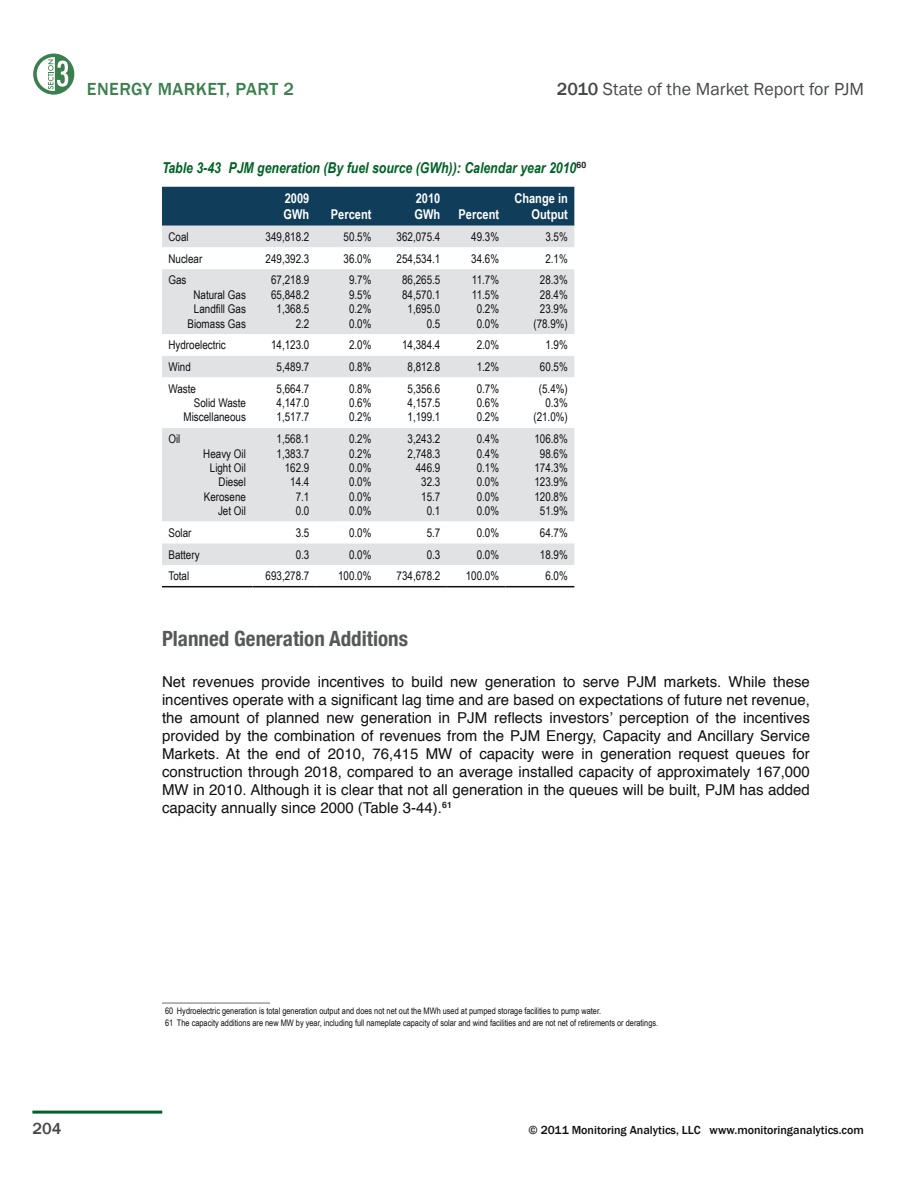
<style>
.page{position:relative;width:918px;height:1188px;background:#fff}
.page>*{position:absolute;margin:0;border:0;box-sizing:border-box;transform-origin:0 0}
.t1{font:700 condensed 21px "Helvetica Neue";color:#57585a}
.t2{font:18px "Franklin Gothic";color:#47484a}
.t3{font:500 18px "Franklin Gothic";letter-spacing:.025em;color:#3b7f4e}
.t4{font:500 16.5px "Franklin Gothic";color:#47484a}
.t5{font:15px/18px "Helvetica";color:#110e11;text-align:justify}
.t6{font:italic 700 15px "Arial Narrow";color:#016226}
.t7{font:700 13.5px/16.2px "Arial Narrow";color:#fff}
.t8{font:12px/14.4px "Arial Narrow";color:#110e11;text-align:justify}
.t9{font:500 12px "Franklin Gothic";color:#110e11}
.t10{font:9px/12.1px "Arial Narrow";color:#110e11}
.s1{font-weight:500}
</style>
<div class="page">
<svg style="left:33px;top:54px;width:41px;height:41px"></svg>
<hr style="left:32px;top:1111px;width:130px;height:3px;background:#016226">
<div style="left:162px;top:187px;width:412px;height:39px;background:#0f3d5a"></div>
<div style="left:162px;top:226px;width:412px;height:21px;background:#e1e2e3"></div>
<svg style="left:162px;top:269px;width:412px;height:317px;fill:#e1e2e3"></svg>
<hr style="left:162px;top:586px;width:90px;height:1px;background:#110e11">
<hr style="left:252px;top:586px;width:64px;height:1px;background:#110e11">
<hr style="left:316px;top:586px;width:62px;height:1px;background:#110e11">
<hr style="left:378px;top:586px;width:69px;height:1px;background:#110e11">
<hr style="left:447px;top:586px;width:59px;height:1px;background:#110e11">
<hr style="left:506px;top:586px;width:68px;height:1px;background:#110e11">
<hr style="left:162px;top:1003px;width:108px;height:1px;background:#6c6d70">
<h2 class="t3" style="left:87px;top:77px;width:209px">ENERGY MARKET, PART 2</h2>
<h2 class="t2" style="left:557px;top:77px;width:309px"><span class="s1">2010</span> State of the Market Report for PJM</h2>
<p class="t6" style="left:162px;top:157px;width:426px">Table 3-43 PJM generation (By fuel source (GWh)): Calendar year 2010<sup>60</sup></p>
<p class="t7" style="left:284px;top:190px;width:27px">2009<br>GWh</p>
<p class="t7" style="left:514px;top:190px;width:55px;text-align:right">Change in<br>Output</p>
<p class="t7" style="left:415px;top:190px;width:27px">2010<br>GWh</p>
<p class="t7" style="left:331px;top:206px;width:42px">Percent</p>
<p class="t7" style="left:459px;top:206px;width:42px">Percent</p>
<p class="t8" style="left:168px;top:229px;width:22px">Coal</p>
<p class="t8" style="left:266px;top:229px;width:45px">349,818.2</p>
<p class="t8" style="left:344px;top:229px;width:29px">50.5%</p>
<p class="t8" style="left:397px;top:229px;width:45px">362,075.4</p>
<p class="t8" style="left:471px;top:229px;width:29px">49.3%</p>
<p class="t8" style="left:545px;top:229px;width:24px">3.5%</p>
<p class="t8" style="left:168px;top:251px;width:35px">Nuclear</p>
<p class="t8" style="left:266px;top:251px;width:45px">249,392.3</p>
<p class="t8" style="left:344px;top:251px;width:29px">36.0%</p>
<p class="t8" style="left:397px;top:251px;width:45px">254,534.1</p>
<p class="t8" style="left:471px;top:251px;width:29px">34.6%</p>
<p class="t8" style="left:545px;top:251px;width:24px">2.1%</p>
<p class="t8" style="left:168px;top:272px;width:20px">Gas</p>
<p class="t8" style="left:187px;top:287px;width:60px;text-align:center">Natural Gas<br>Landfill Gas<br>Biomass Gas</p>
<p class="t8" style="left:271px;top:272px;width:40px;text-align:right">67,218.9<br>65,848.2<br>1,368.5<br>2.2</p>
<p class="t8" style="left:349px;top:272px;width:24px">9.7% 9.5% 0.2% 0.0%</p>
<p class="t8" style="left:402px;top:272px;width:40px;text-align:right">86,265.5<br>84,570.1<br>1,695.0<br>0.5</p>
<p class="t8" style="left:472px;top:272px;width:29px;text-align:center">11.7%<br>11.5%<br>0.2%<br>0.0%</p>
<p class="t8" style="left:533px;top:272px;width:36px;text-align:center">28.3%<br>28.4%<br>23.9% (78.9%)</p>
<p class="t8" style="left:168px;top:337px;width:59px">Hydroelectric</p>
<p class="t8" style="left:271px;top:337px;width:40px">14,123.0</p>
<p class="t8" style="left:349px;top:337px;width:24px">2.0%</p>
<p class="t8" style="left:402px;top:337px;width:40px">14,384.4</p>
<p class="t8" style="left:477px;top:337px;width:24px">2.0%</p>
<p class="t8" style="left:545px;top:337px;width:24px">1.9%</p>
<p class="t8" style="left:168px;top:359px;width:24px">Wind</p>
<p class="t8" style="left:277px;top:359px;width:34px">5,489.7</p>
<p class="t8" style="left:349px;top:359px;width:24px">0.8%</p>
<p class="t8" style="left:408px;top:359px;width:34px">8,812.8</p>
<p class="t8" style="left:477px;top:359px;width:24px">1.2%</p>
<p class="t8" style="left:540px;top:359px;width:29px">60.5%</p>
<p class="t8" style="left:168px;top:381px;width:29px">Waste</p>
<p class="t8" style="left:194px;top:395px;width:54px">Solid Waste</p>
<p class="t8" style="left:184px;top:410px;width:64px">Miscellaneous</p>
<p class="t8" style="left:277px;top:381px;width:34px">5,664.7<br>4,147.0<br>1,517.7</p>
<p class="t8" style="left:349px;top:381px;width:24px">0.8% 0.6% 0.2%</p>
<p class="t8" style="left:408px;top:381px;width:34px">5,356.6<br>4,157.5<br>1,199.1</p>
<p class="t8" style="left:477px;top:381px;width:24px">0.7% 0.6% 0.2%</p>
<p class="t8" style="left:533px;top:381px;width:36px;text-align:right">(5.4%)<br>0.3% (21.0%)</p>
<p class="t8" style="left:168px;top:431px;width:14px">Oil</p>
<p class="t8" style="left:203px;top:446px;width:44px;text-align:right">Heavy Oil<br>Light Oil<br>Diesel<br>Kerosene<br>Jet Oil</p>
<p class="t8" style="left:277px;top:431px;width:34px;text-align:right">1,568.1<br>1,383.7<br>162.9<br>14.4<br>7.1<br>0.0</p>
<p class="t8" style="left:349px;top:431px;width:24px">0.2% 0.2% 0.0% 0.0% 0.0% 0.0%</p>
<p class="t8" style="left:408px;top:431px;width:34px;text-align:right">3,243.2<br>2,748.3<br>446.9<br>32.3<br>15.7<br>0.1</p>
<p class="t8" style="left:477px;top:431px;width:24px">0.4% 0.4% 0.1% 0.0% 0.0% 0.0%</p>
<p class="t8" style="left:535px;top:431px;width:35px;text-align:center">106.8%<br>98.6%<br>174.3%<br>123.9%<br>120.8%<br>51.9%</p>
<p class="t8" style="left:168px;top:525px;width:24px">Solar</p>
<p class="t8" style="left:296px;top:525px;width:15px">3.5</p>
<p class="t8" style="left:349px;top:525px;width:24px">0.0%</p>
<p class="t8" style="left:427px;top:525px;width:15px">5.7</p>
<p class="t8" style="left:477px;top:525px;width:24px">0.0%</p>
<p class="t8" style="left:540px;top:525px;width:29px">64.7%</p>
<p class="t8" style="left:168px;top:547px;width:33px">Battery</p>
<p class="t8" style="left:296px;top:547px;width:15px">0.3</p>
<p class="t8" style="left:349px;top:547px;width:24px">0.0%</p>
<p class="t8" style="left:427px;top:547px;width:15px">0.3</p>
<p class="t8" style="left:477px;top:547px;width:24px">0.0%</p>
<p class="t8" style="left:540px;top:547px;width:29px">18.9%</p>
<p class="t8" style="left:168px;top:568px;width:22px">Total</p>
<p class="t8" style="left:266px;top:568px;width:45px">693,278.7</p>
<p class="t8" style="left:338px;top:568px;width:35px">100.0%</p>
<p class="t8" style="left:397px;top:568px;width:45px">734,678.2</p>
<p class="t8" style="left:466px;top:568px;width:35px">100.0%</p>
<p class="t8" style="left:545px;top:568px;width:24px">6.0%</p>
<h1 class="t1" style="left:162px;top:622px;width:247px">Planned Generation Additions</h1>
<p class="t5" style="left:162px;top:673px;width:650px">Net revenues provide incentives to build new generation to serve PJM markets. While these incentives operate with a significant lag time and are based on expectations of future net revenue, the amount of planned new generation in PJM reflects investors’ perception of the incentives provided by the combination of revenues from the PJM Energy, Capacity and Ancillary Service Markets. At the end of 2010, 76,415 MW of capacity were in generation request queues for construction through 2018, compared to an average installed capacity of approximately 167,000<br>MW in 2010. Although it is clear that not all generation in the queues will be built, PJM has added capacity annually since 2000 (Table 3‑44).<sup>61</sup></p>
<p class="t10" style="left:165px;top:1004px;width:495px">60 Hydroelectric generation is total generation output and does not net out the MWh used at pumped storage facilities to pump water.<br>61 The capacity additions are new MW by year, including full nameplate capacity of solar and wind facilities and are not net of retirements or deratings.</p>
<h3 class="t4" style="left:32px;top:1118px;width:31px">204</h3>
<p class="t9" style="left:529px;top:1123px;width:337px">© 2011 Monitoring Analytics, LLC www.monitoringanalytics.com</p>
</div>
